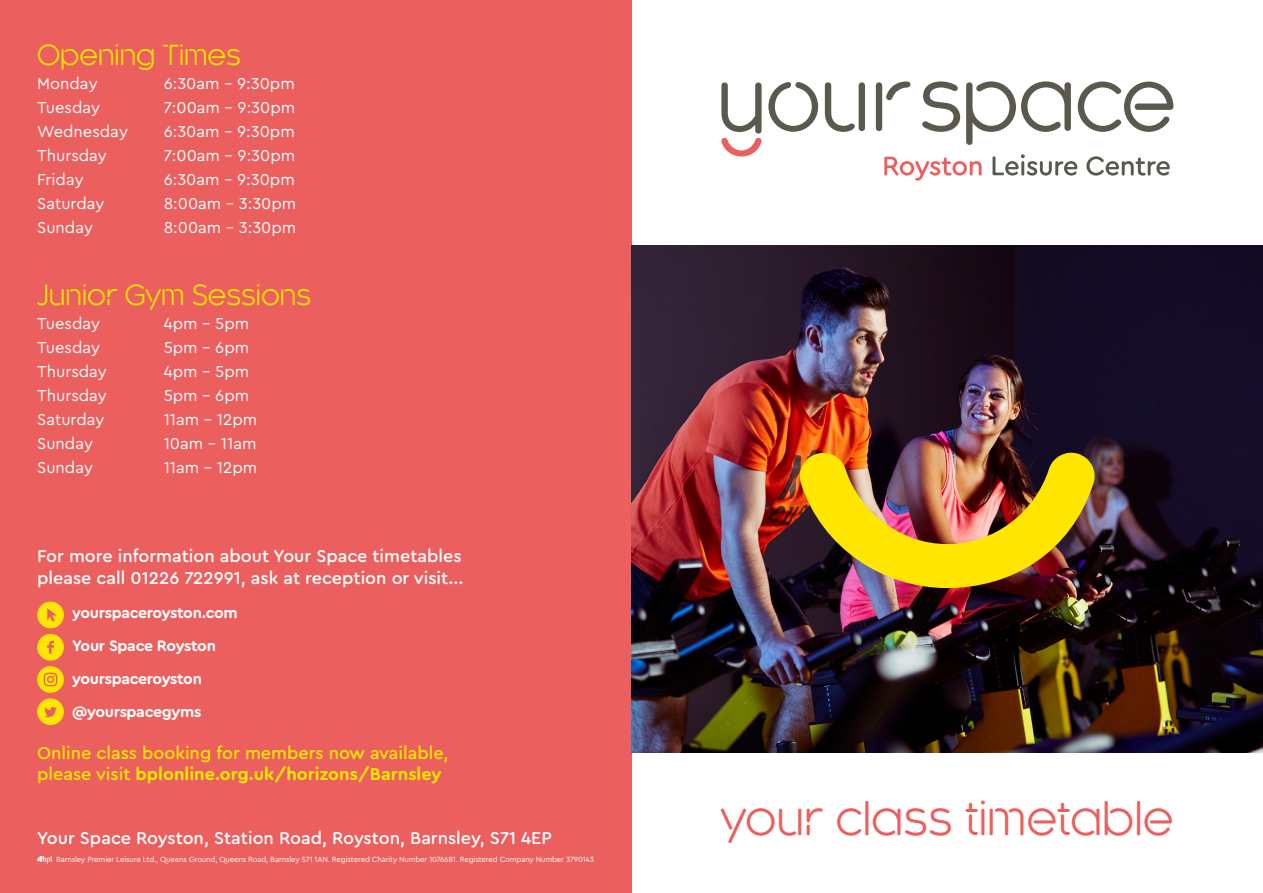
<style>
.page{position:relative;width:1263px;height:893px;background:#fff}
.page>*{position:absolute;margin:0;border:0;box-sizing:border-box;transform-origin:0 0}
.t1{font:45px "Kroppen Round";color:#eb5f5e}
.t2{font:27px "Kroppen Round";color:#ffe600}
.t3{font:500 18px/21.6px "Cera Round Pro";color:#fff}
.t4{font:700 18px "Cera Round Pro";color:#ffe600}
.t5{font:500 18px "Cera Round Pro";color:#ffe600}
.t6{font:16.5px "Cera Round Pro";color:#fff}
.t7{font:700 15.9px "Cera Round Pro";letter-spacing:-.02em;color:#fff}
.t8{font:7.8px "Cera Round Pro";letter-spacing:-.02em;color:#fff}
.s1{font-weight:500}
</style>
<div class="page">
<div style="left:0;top:0;width:631px;height:893px;background:#eb5f5e"></div>
<svg style="left:37px;top:856px;width:15px;height:7px"></svg>
<img style="left:631px;top:246px;width:632px;height:507px">
<img style="left:799px;top:450px;width:296px;height:138px">
<svg style="left:37px;top:634px;width:27px;height:91px"></svg>
<div style="left:37px;top:602px;width:27px;height:26px;background:#ffe600;border-radius:50%"></div>
<svg style="left:47px;top:608px;width:10px;height:14px"></svg>
<svg style="left:721px;top:81px;width:452px;height:100px"></svg>
<p class="t2" style="left:37px;top:40px;width:205px">Opening Times</p>
<p class="t6" style="left:37px;top:72px;width:62px">Monday</p>
<p class="t6" style="left:164px;top:72px;width:133px">6:30am – 9:30pm</p>
<p class="t6" style="left:37px;top:96px;width:64px">Tuesday</p>
<p class="t6" style="left:164px;top:96px;width:133px">7:00am – 9:30pm</p>
<p class="t6" style="left:37px;top:120px;width:92px">Wednesday</p>
<p class="t6" style="left:164px;top:120px;width:133px">6:30am – 9:30pm</p>
<p class="t6" style="left:37px;top:144px;width:71px">Thursday</p>
<p class="t6" style="left:164px;top:144px;width:133px">7:00am - 9:30pm</p>
<p class="t6" style="left:37px;top:168px;width:48px">Friday</p>
<p class="t6" style="left:164px;top:168px;width:133px">6:30am – 9:30pm</p>
<p class="t6" style="left:37px;top:192px;width:69px">Saturday</p>
<p class="t6" style="left:164px;top:192px;width:134px">8:00am - 3:30pm</p>
<p class="t6" style="left:37px;top:216px;width:57px">Sunday</p>
<p class="t6" style="left:164px;top:216px;width:134px">8:00am - 3:30pm</p>
<p class="t2" style="left:37px;top:280px;width:275px">Junior Gym Sessions</p>
<p class="t6" style="left:37px;top:312px;width:64px">Tuesday</p>
<p class="t6" style="left:164px;top:312px;width:87px">4pm – 5pm</p>
<p class="t6" style="left:37px;top:336px;width:64px">Tuesday</p>
<p class="t6" style="left:164px;top:336px;width:87px">5pm – 6pm</p>
<p class="t6" style="left:37px;top:360px;width:71px">Thursday</p>
<p class="t6" style="left:164px;top:360px;width:87px">4pm – 5pm</p>
<p class="t6" style="left:37px;top:384px;width:71px">Thursday</p>
<p class="t6" style="left:164px;top:384px;width:87px">5pm – 6pm</p>
<p class="t6" style="left:37px;top:408px;width:69px">Saturday</p>
<p class="t6" style="left:164px;top:408px;width:95px">11am – 12pm</p>
<p class="t6" style="left:37px;top:432px;width:57px">Sunday</p>
<p class="t6" style="left:164px;top:432px;width:94px">10am – 11am</p>
<p class="t6" style="left:37px;top:456px;width:57px">Sunday</p>
<p class="t6" style="left:164px;top:456px;width:95px">11am – 12pm</p>
<p class="t3" style="left:37px;top:544px;width:428px">For more information about Your Space timetables please call 01226 722991, ask at reception or visit...</p>
<p class="t7" style="left:72px;top:601px;width:167px">yourspaceroyston.com</p>
<p class="t7" style="left:72px;top:634px;width:145px">Your Space Royston</p>
<p class="t7" style="left:72px;top:667px;width:131px">yourspaceroyston</p>
<p class="t7" style="left:72px;top:700px;width:131px">@yourspacegyms</p>
<p class="t5" style="left:37px;top:740px;width:413px">Online class booking for members now available,</p>
<p class="t4" style="left:37px;top:762px;width:406px"><span class="s1">please visit</span> bplonline.org.uk/horizons/Barnsley</p>
<p class="t3" style="left:37px;top:826px;width:516px">Your Space Royston, Station Road, Royston, Barnsley, S71 4EP</p>
<p class="t8" style="left:56px;top:854px;width:539px">Barnsley Premier Leisure Ltd., Queens Ground, Queens Road, Barnsley S71 1AN. Registered Charity Number 1076681. Registered Company Number 3790143</p>
<p class="t1" style="left:720px;top:793px;width:455px">your class timetable</p>
</div>
